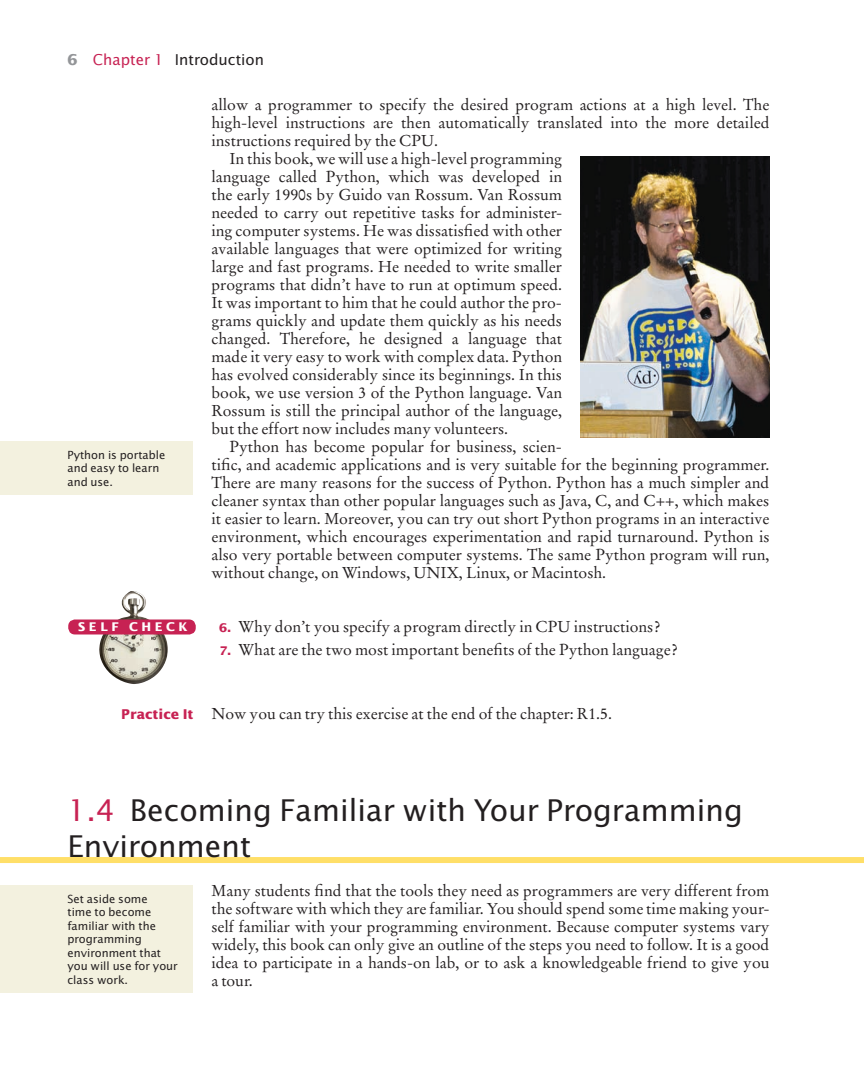
<style>
.page{position:relative;width:864px;height:1080px;background:#fff}
.page>*{position:absolute;margin:0;border:0;box-sizing:border-box;transform-origin:0 0}
.t1{font:30px/36px "Lucida Sans";color:#231f20}
.t2{font:15.75px/18px "Stempel Garamond";color:#231f20;text-align:justify}
.t3{font:15px "Lucida Sans";color:#231f20}
.t4{font:700 12px "Lucida Sans";letter-spacing:.3em;color:#fff}
.t5{font:11.25px/13.5px "Lucida Sans";color:#231f20}
.t6{font:10.5px "Times";color:#231f20}
.s1{font-weight:700;color:#939598}
.s2{color:#c72253}
.s3{font-family:"Lucida Sans";font-weight:700;font-size:12px;color:#c72253}
.s4{font-family:"Lucida Sans";font-weight:700;font-size:13.5px;color:#c72253}
</style>
<div class="page">
<div style="left:0;top:857px;width:864px;height:6px;background:#ffdf68"></div>
<img style="left:580px;top:157px;width:189px;height:280px">
<div style="left:0;top:441px;width:194px;height:54px;background:#f3f1df"></div>
<img style="left:98px;top:591px;width:72px;height:93px">
<div style="left:69px;top:620px;width:126px;height:14px;background:#c72253;border-radius:6px"></div>
<div style="left:68px;top:620px;width:128px;height:14px;border:2px solid #c72253;border-radius:6px"></div>
<div style="left:0;top:885px;width:194px;height:108px;background:#f3f1df"></div>
<hr style="left:863px;top:126px;width:1px;height:81px;background:#f3f1df">
<hr style="left:863px;top:530px;width:1px;height:94px;background:#f3f1df">
<p class="t3" style="left:68px;top:50px;width:198px"><span class="s1">6</span> <span class="s2">Chapter 1</span> Introduction</p>
<p class="t2" style="left:212px;top:96px;width:559px">allow a programmer to specify the desired program actions at a high level. The</p>
<p class="t2" style="left:212px;top:114px;width:559px">high-level instructions are then automatically translated into the more detailed</p>
<p class="t2" style="left:212px;top:132px;width:228px">instructions required by the CPU.</p>
<p class="t2" style="left:230px;top:150px;width:334px">In this book, we will use a high-level programming</p>
<p class="t2" style="left:212px;top:168px;width:352px">language called Python, which was developed in</p>
<p class="t2" style="left:212px;top:186px;width:352px">the early 1990s by Guido van Rossum. Van Rossum</p>
<p class="t2" style="left:212px;top:204px;width:352px">needed to carry out repetitive tasks for administer-</p>
<p class="t2" style="left:212px;top:222px;width:352px">ing computer systems. He was dissatisfied with other</p>
<p class="t2" style="left:212px;top:240px;width:352px">available languages that were optimized for writing</p>
<p class="t2" style="left:212px;top:258px;width:352px">large and fast programs. He needed to write smaller</p>
<p class="t2" style="left:212px;top:276px;width:352px">programs that didn’t have to run at optimum speed.</p>
<p class="t2" style="left:212px;top:294px;width:352px">It was important to him that he could author the pro-</p>
<p class="t2" style="left:212px;top:312px;width:352px">grams quickly and update them quickly as his needs</p>
<p class="t2" style="left:212px;top:330px;width:352px">changed. Therefore, he designed a language that</p>
<p class="t2" style="left:212px;top:348px;width:352px">made it very easy to work with complex data. Python</p>
<p class="t2" style="left:212px;top:366px;width:352px">has evolved considerably since its beginnings. In this</p>
<p class="t2" style="left:212px;top:384px;width:352px">book, we use version 3 of the Python language. Van</p>
<p class="t2" style="left:212px;top:402px;width:352px">Rossum is still the principal author of the language,</p>
<p class="t2" style="left:212px;top:420px;width:298px">but the effort now includes many volunteers.</p>
<p class="t2" style="left:230px;top:438px;width:334px">Python has become popular for business, scien-</p>
<p class="t2" style="left:212px;top:456px;width:559px">tific, and academic applications and is very suitable for the beginning programmer.</p>
<p class="t2" style="left:212px;top:474px;width:559px">There are many reasons for the success of Python. Python has a much simpler and</p>
<p class="t2" style="left:212px;top:492px;width:559px">cleaner syntax than other popular languages such as Java, C, and C++, which makes</p>
<p class="t2" style="left:212px;top:510px;width:559px">it easier to learn. Moreover, you can try out short Python programs in an interactive</p>
<p class="t2" style="left:212px;top:528px;width:560px">environment, which encourages experimentation and rapid turnaround. Python is</p>
<p class="t2" style="left:212px;top:546px;width:559px">also very portable between computer systems. The same Python program will run,</p>
<p class="t2" style="left:212px;top:564px;width:396px">without change, on Windows, UNIX, Linux, or Macintosh.</p>
<p class="t2" style="left:219px;top:618px;width:443px"><span class="s3">6.</span> Why don’t you specify a program directly in CPU instructions?</p>
<p class="t2" style="left:219px;top:640px;width:460px"><span class="s3">7.</span> What are the two most important benefits of the Python language?</p>
<p class="t5" style="left:68px;top:448px;width:99px">Python is portable and easy to learn and use.</p>
<p class="t6" style="left:411px;top:509px;width:228px">© Sauria Associates, LLC/FlickrVision/Getty Images.</p>
<p class="t4" style="left:78px;top:620px;width:111px">Sel f Chec k</p>
<p class="t2" style="left:121px;top:705px;width:492px"><span class="s4">Practice I t</span> Now you can try this exercise at the end of the chapter: R1.5.</p>
<h1 class="t1" style="left:68px;top:791px;width:677px"><span class="s2">1.4</span> Becoming Familiar with Your Programming<br>Environment</h1>
<p class="t2" style="left:212px;top:882px;width:560px">Many students find that the tools they need as programmers are very different from the software with which they are familiar. You should spend some time making your&shy;self familiar with your programming environment. Because computer systems vary widely, this book can only give an outline of the steps you need to follow. It is a good idea to participate in a hands-on lab, or to ask a knowledgeable friend to give you a tour.</p>
<p class="t5" style="left:68px;top:892px;width:112px">Set aside some<br>time to become familiar with the programming environment that you will use for your class work.</p>
</div>
